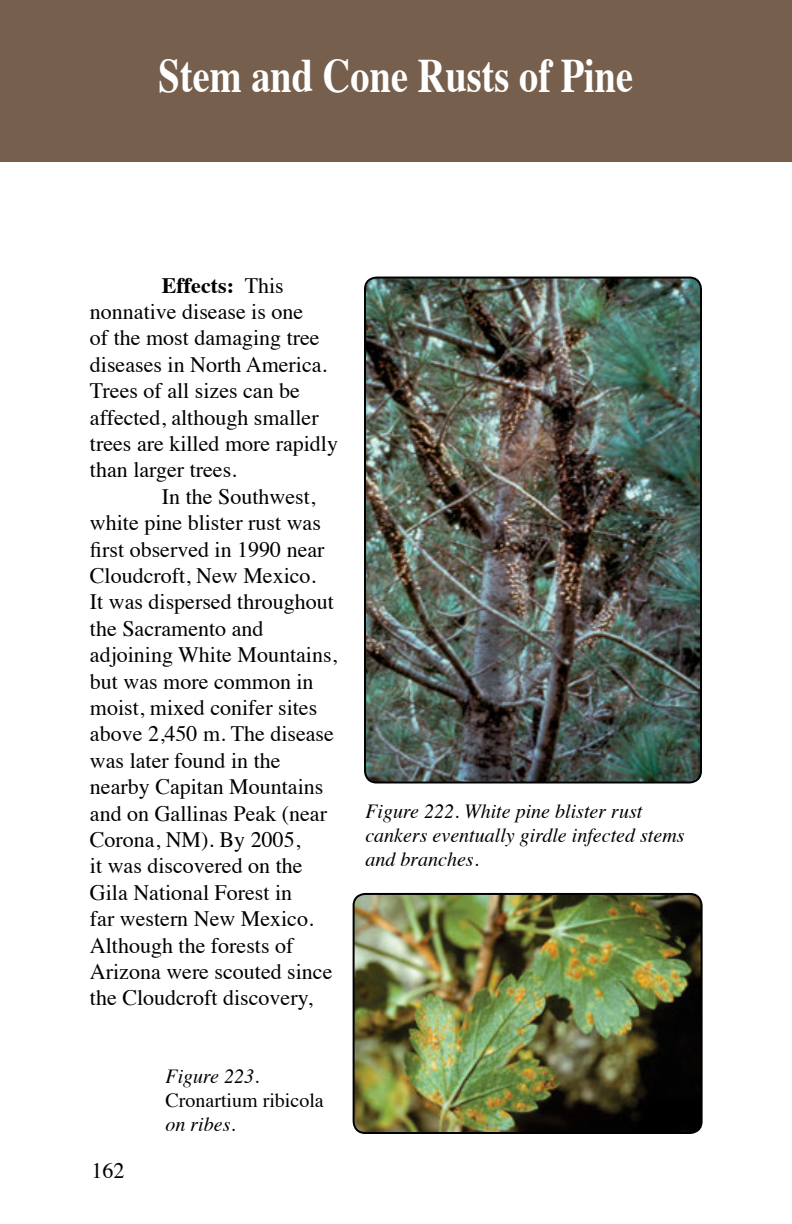
<style>
.page{position:relative;width:792px;height:1224px;background:#fff}
.page>*{position:absolute;margin:0;border:0;box-sizing:border-box;transform-origin:0 0}
.t1{font:700 48px "Times";color:#fff;scale:.8 1}
.t2{font:22px/26.4px "Times";color:#000}
.t3{font:italic 20px/24px "Times";color:#000}
.t4{font:20px "Times";color:#000}
.s1{font-weight:700}
</style>
<div class="page">
<div style="left:0;top:0;width:792px;height:162px;background:#765f4d"></div>
<img style="left:365px;top:278px;width:336px;height:503px">
<div style="left:364px;top:277px;width:338px;height:507px;border:2px solid #000;border-radius:12px"></div>
<img style="left:354px;top:894px;width:346px;height:239px">
<div style="left:353px;top:893px;width:350px;height:241px;border:2px solid #000;border-radius:12px"></div>
<h1 class="t1" style="left:159px;top:29px;width:595px">Stem and Cone Rusts of Pine</h1>
<p class="t2" style="left:90px;top:270px;width:250px;text-indent:72px"><span class="s1">Effects:</span> This nonnative disease is one<br>of the most damaging tree diseases in North America.<br>Trees of all sizes can be affected, although smaller trees are killed more rapidly than larger trees.</p>
<p class="t2" style="left:90px;top:481px;width:249px;text-indent:72px">In the Southwest, white pine blister rust was first observed in 1990 near<br>Cloudcroft, New Mexico.<br>It was dispersed throughout the Sacramento and adjoining White Mountains, but was more common in moist, mixed conifer sites above 2,450 m. The disease was later found in the nearby Capitan Mountains and on Gallinas Peak (near<br>Corona, NM). By 2005,<br>it was discovered on the<br>Gila National Forest in<br>far western New Mexico.<br>Although the forests of<br>Arizona were scouted since the Cloudcroft discovery,</p>
<p class="t2" style="left:92px;top:1156px;width:34px">162</p>
<p class="t3" style="left:165px;top:1063px;width:95px">Figure 223.</p>
<p class="t4" style="left:165px;top:1081px;width:160px">Cronartium ribicola</p>
<p class="t3" style="left:165px;top:1111px;width:71px">on ribes.</p>
<p class="t3" style="left:365px;top:798px;width:321px">Figure 222. White pine blister rust cankers eventually girdle infected stems and branches.</p>
</div>
